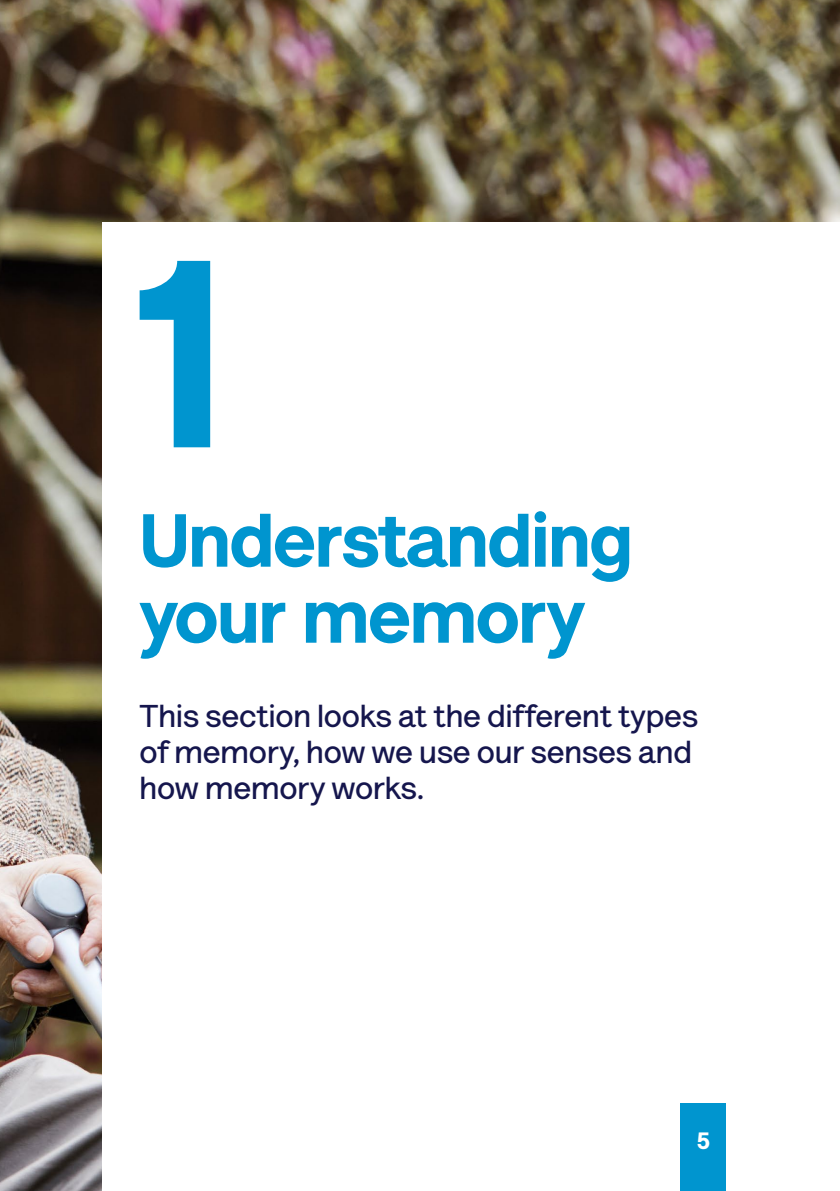
<style>
.page{position:relative;width:840px;height:1191px;background:#fff}
.page>*{position:absolute;margin:0;border:0;box-sizing:border-box;transform-origin:0 0}
.t1{font:900 76px/76px "AS Lettera Text";letter-spacing:-.01em;color:#0095cf}
.t2{font:700 32px/36px "AS Lettera Text";letter-spacing:-.005em;color:#15164d}
.t3{font:900 24px "AS Lettera Text";color:#fff}
</style>
<div class="page">
<img style="left:0;top:0;width:839px;height:1191px">
<div style="left:102px;top:223px;width:737px;height:968px;background:#fff"></div>
<div style="left:680px;top:1103px;width:45px;height:88px;background:#0095cf"></div>
<svg style="left:139px;top:261px;width:71px;height:186px"></svg>
<p class="t1" style="left:140px;top:496px;width:493px">Understanding your memory</p>
<p class="t2" style="left:139px;top:695px;width:559px">This section looks at the different types of memory, how we use our senses and how memory works.</p>
<p class="t3" style="left:696px;top:1120px;width:15px">5</p>
</div>
